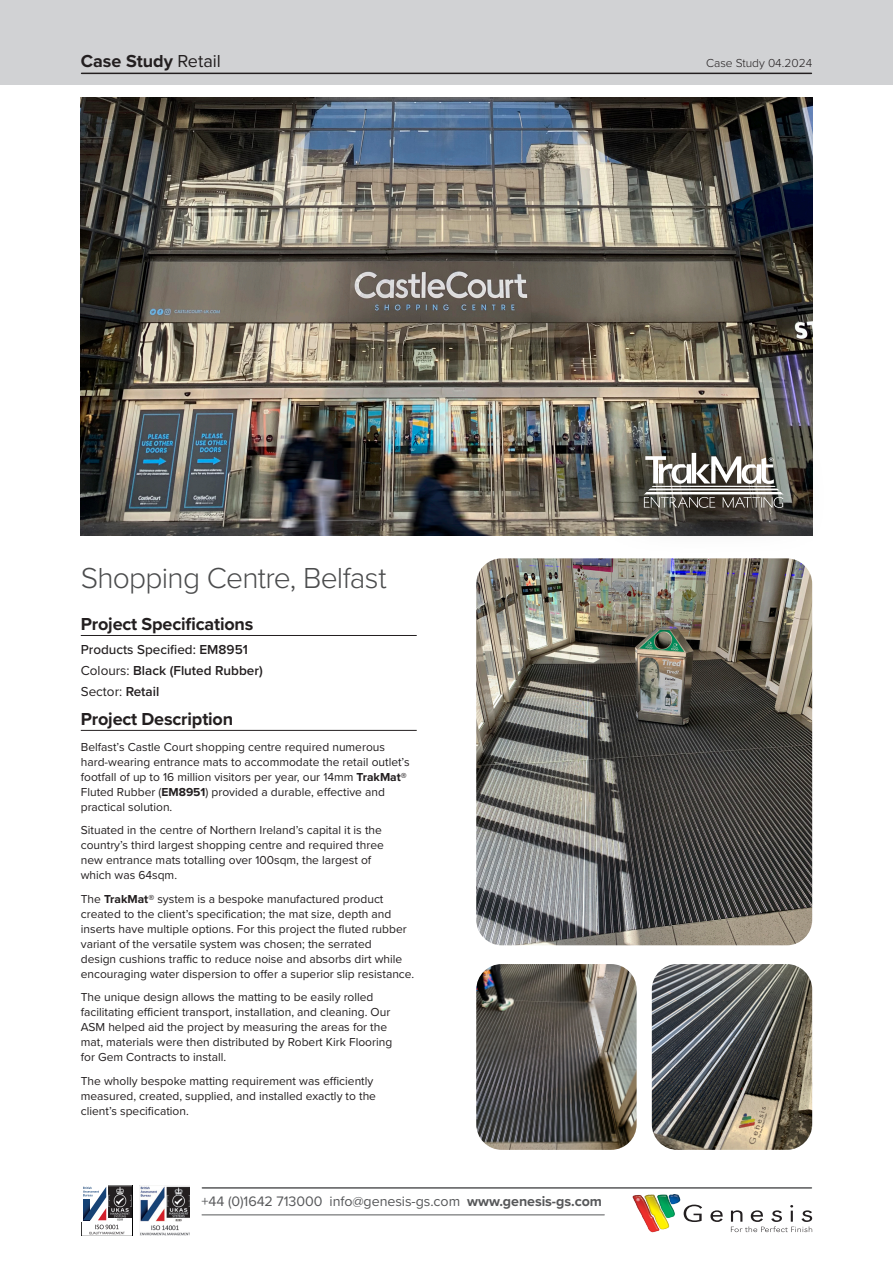
<style>
.page{position:relative;width:893px;height:1263px;background:#fff}
.page>*{position:absolute;margin:0;border:0;box-sizing:border-box;transform-origin:0 0}
.Page_Title{font:300 30px "Proxima Nova";letter-spacing:-.025em;color:#4b4c4d}
.Sub_Head{font:700 18px "Proxima Nova";letter-spacing:-.01em;color:#231f20}
.t1{font:14.25px "Proxima Nova";letter-spacing:-.005em;color:#57585a}
.Body{font:600 13.5px "Proxima Nova";color:#231f20}
.Body-2{font:500 13.5px "Proxima Nova";color:#231f20}
.Body-3{font:13.5px "Proxima Nova";color:#231f20}
.Body-4{font:12px/15px "Proxima Nova";color:#231f20}
.t2{font:300 12px "Proxima Nova";color:#231f20}
.s1{font-weight:400}
.s2{font-weight:600}
.s3{font-weight:700}
</style>
<div class="page">
<div style="left:0;top:0;width:893px;height:85px;background:#d1d2d4"></div>
<hr style="left:82px;top:73px;width:729px;height:1px;background:#231f20">
<hr style="left:202px;top:1187px;width:609px;height:2px;background:#57585a">
<hr style="left:202px;top:1214px;width:402px;height:1px;background:#57585a">
<img style="left:632px;top:1194px;width:49px;height:39px">
<svg style="left:684px;top:1204px;width:18px;height:18px"></svg>
<svg style="left:710px;top:1210px;width:13px;height:12px"></svg>
<svg style="left:731px;top:1205px;width:81px;height:27px"></svg>
<svg style="left:636px;top:1198px;width:4px;height:3px"></svg>
<svg style="left:83px;top:1186px;width:49px;height:49px"></svg>
<img style="left:139px;top:1185px;width:51px;height:51px">
<img style="left:81px;top:98px;width:731px;height:438px">
<hr style="left:81px;top:635px;width:336px;height:1px;background:#231f20">
<hr style="left:81px;top:730px;width:336px;height:1px;background:#231f20">
<img style="left:476px;top:558px;width:336px;height:387px">
<img style="left:476px;top:964px;width:161px;height:186px">
<img style="left:652px;top:964px;width:160px;height:186px">
<img style="left:602px;top:410px;width:211px;height:126px">
<hr style="left:650px;top:486px;width:127px;height:1px;background:#fff">
<hr style="left:647px;top:488px;width:133px;height:2px;background:#fff">
<hr style="left:643px;top:492px;width:141px;height:2px;background:#fff">
<svg style="left:644px;top:497px;width:139px;height:11px;background:#68635d"></svg>
<svg style="left:645px;top:453px;width:129px;height:31px"></svg>
<p class="Sub_Head" style="left:81px;top:48px;width:142px">Case Study <span class="s1">Retail</span></p>
<p class="t2" style="left:706px;top:54px;width:108px">Case Study 04.2024</p>
<p class="Page_Title" style="left:81px;top:555px;width:307px">Shopping Centre, Belfast</p>
<p class="Sub_Head" style="left:81px;top:610px;width:174px">Project Specifications</p>
<p class="Body-2" style="left:81px;top:639px;width:169px">Products Specified: <span class="s2">EM8951</span></p>
<p class="Body" style="left:81px;top:660px;width:183px"><span class="s1">Colours:</span> Black (Fluted Rubber)</p>
<p class="Body-3" style="left:81px;top:681px;width:80px">Sector: <span class="s2">Retail</span></p>
<p class="Sub_Head" style="left:81px;top:705px;width:154px">Project Description</p>
<p class="Body-4" style="left:81px;top:738px;width:330px">Belfast’s Castle Court shopping centre required numerous hard-wearing entrance mats to accommodate the retail outlet’s footfall of up to 16 million visitors per year, our 14mm <span class="s3">TrakMat® </span>Fluted Rubber (<span class="s3">EM8951</span>) provided a durable, effective and practical solution.</p>
<p class="Body-4" style="left:81px;top:822px;width:305px">Situated in the centre of Northern Ireland’s capital it is the country’s third largest shopping centre and required three new entrance mats totalling over 100sqm, the largest of which was 64sqm.</p>
<p class="Body-4" style="left:81px;top:890px;width:335px">The <span class="s3">TrakMat®</span> system is a bespoke manufactured product created to the client’s specification; the mat size, depth and inserts have multiple options. For this project the fluted rubber variant of the versatile system was chosen; the serrated<br>design cushions traffic to reduce noise and absorbs dirt while encouraging water dispersion to offer a superior slip resistance.</p>
<p class="Body-4" style="left:81px;top:989px;width:313px">The unique design allows the matting to be easily rolled facilitating efficient transport, installation, and cleaning. Our ASM helped aid the project by measuring the areas for the mat, materials were then distributed by Robert Kirk Flooring for Gem Contracts to install.</p>
<p class="Body-4" style="left:81px;top:1072px;width:297px">The wholly bespoke matting requirement was efficiently measured, created, supplied, and installed exactly to the client’s specification.</p>
<p class="t1" style="left:202px;top:1191px;width:402px">+44 (0)1642 713000 info@genesis-gs.com <span class="s3">www.genesis-gs.com</span></p>
</div>
